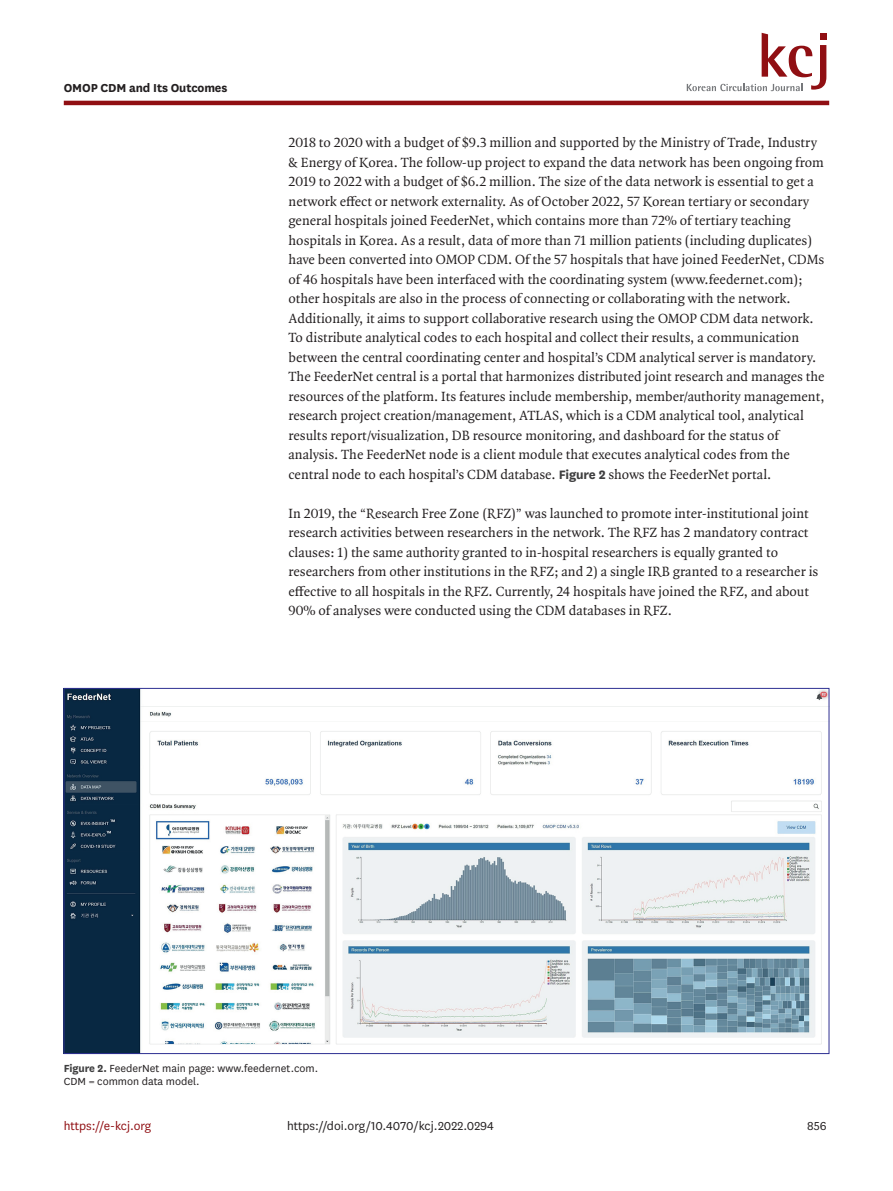
<style>
.page{position:relative;width:893px;height:1191px;background:#fff}
.page>*{position:absolute;margin:0;border:0;box-sizing:border-box;transform-origin:0 0}
.body_p_first{font:14.25px/19.5px "Quadraat OT";color:#231f20}
.body_p{font:14.25px/19.5px "Quadraat OT";color:#231f20}
.fig_caption{font:13.5px "National";color:#231f20}
.alt-title-type{font:700 13.5px "National";letter-spacing:-.01em;color:#231f20}
.fig_caption-2{font:13.5px "National";color:#900f13}
.fig_caption-3{font:12px/13.5px "National";color:#231f20}
.s1{font-family:"National";font-weight:700;color:#3e3e3f}
.s2{font-weight:700;color:#3e3e3f}
</style>
<div class="page">
<hr style="left:64px;top:101px;width:765px;height:4px;background:#900f13">
<div style="left:820px;top:34px;width:7px;height:6px;background:#900f13"></div>
<svg style="left:687px;top:33px;width:139px;height:58px"></svg>
<img style="left:66px;top:690px;width:761px;height:361px">
<p class="alt-title-type" style="left:64px;top:78px;width:165px">OMOP CDM and Its Outcomes</p>
<p class="body_p_first" style="left:289px;top:133px;width:538px">2018 to 2020 with a budget of $9.3 million and supported by the Ministry of Trade, Industry &amp; Energy of Korea. The follow-up project to expand the data network has been ongoing from 2019 to 2022 with a budget of $6.2 million. The size of the data network is essential to get a network effect or network externality. As of October 2022, 57 Korean tertiary or secondary general hospitals joined FeederNet, which contains more than 72% of tertiary teaching hospitals in Korea. As a result, data of more than 71 million patients (including duplicates) have been converted into OMOP CDM. Of the 57 hospitals that have joined FeederNet, CDMs of 46 hospitals have been interfaced with the coordinating system (www.feedernet.com); other hospitals are also in the process of connecting or collaborating with the network.<br>Additionally, it aims to support collaborative research using the OMOP CDM data network.<br>To distribute analytical codes to each hospital and collect their results, a communication between the central coordinating center and hospital’s CDM analytical server is mandatory.<br>The FeederNet central is a portal that harmonizes distributed joint research and manages the resources of the platform. Its features include membership, member/authority management, research project creation/management, ATLAS, which is a CDM analytical tool, analytical results report/visualization, DB resource monitoring, and dashboard for the status of analysis. The FeederNet node is a client module that executes analytical codes from the central node to each hospital’s CDM database. <span class="s1">Figure 2</span> shows the FeederNet portal.</p>
<p class="body_p" style="left:289px;top:503px;width:531px">In 2019, the “Research Free Zone (RFZ)” was launched to promote inter-institutional joint research activities between researchers in the network. The RFZ has 2 mandatory contract clauses: 1) the same authority granted to in-hospital researchers is equally granted to researchers from other institutions in the RFZ; and 2) a single IRB granted to a researcher is effective to all hospitals in the RFZ. Currently, 24 hospitals have joined the RFZ, and about 90% of analyses were conducted using the CDM databases in RFZ.</p>
<p class="fig_caption-3" style="left:64px;top:1060px;width:256px"><span class="s2">Figure 2.</span> FeederNet main page: www.feedernet.com.<br>CDM = common data model.</p>
<p class="fig_caption-2" style="left:64px;top:1116px;width:89px">https://e-kcj.org</p>
<p class="fig_caption" style="left:287px;top:1116px;width:208px">https://doi.org/10.4070/kcj.2022.0294</p>
<p class="fig_caption" style="left:807px;top:1116px;width:21px">856</p>
</div>
